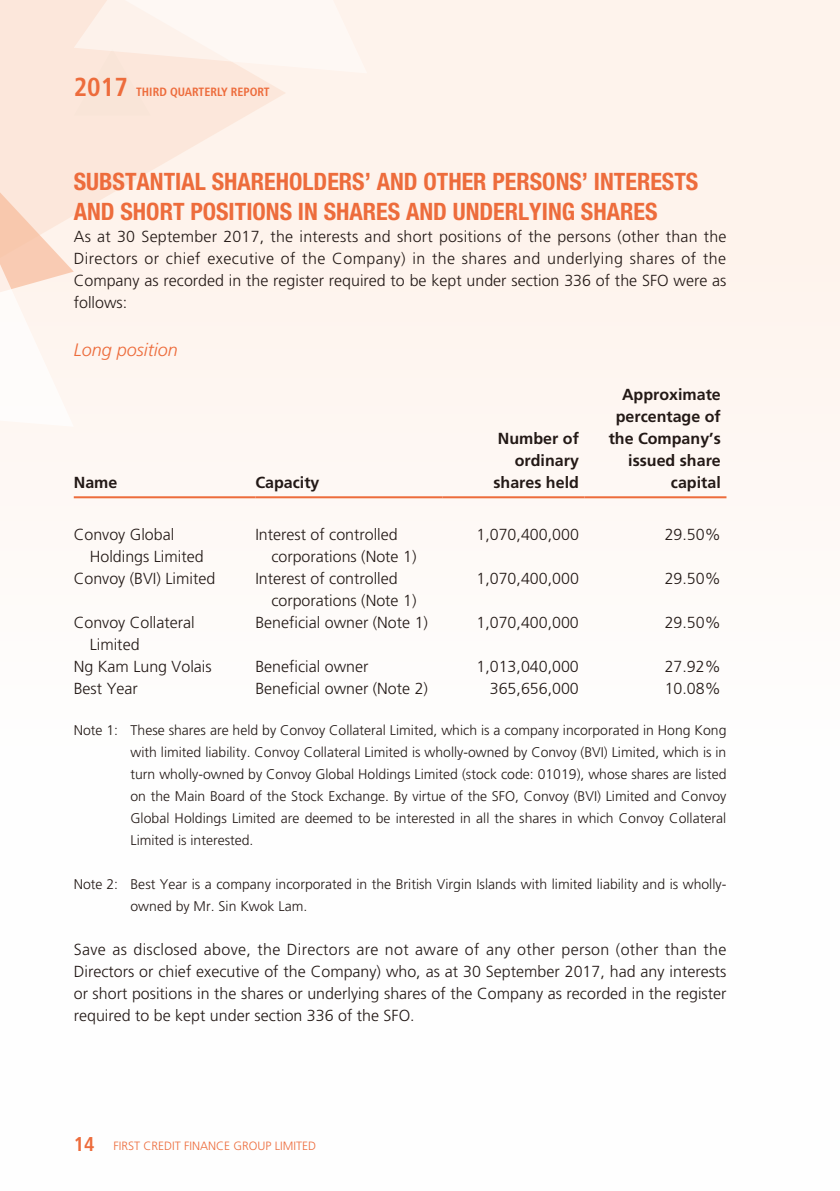
<style>
.page{position:relative;width:840px;height:1191px;background:#fff}
.page>*{position:absolute;margin:0;border:0;box-sizing:border-box;transform-origin:0 0}
.t1{font:700 condensed 24px/30px "Helvetica Neue LT Std";color:#ed6c3c}
.t2{font:italic 300 18px "Frutiger LT Std";color:#ed6c3c}
.t3{font:300 16px/22px "Frutiger LT Std";color:#231916}
.t4{font:700 16px/22px "Frutiger LT Std";color:#231916;text-align:right}
.t5{font:300 14px/22px "Frutiger LT Std";color:#231916;text-align:justify}
.t6{font:300 12px "Frutiger LT Std";color:#ed6c3c}
.t7{font:700 condensed 12px "Frutiger LT Std";color:#ed6c3c}
.s1{font-size:26px}
.s2{font-weight:700;font-stretch:condensed;font-size:20px}
</style>
<div class="page">
<hr style="left:839px;top:0;width:1px;height:1191px;background:#fef3ec">
<div style="left:0;top:0;width:839px;height:1191px;background:linear-gradient(to right,#fefcfa,#fef9f5)"></div>
<svg style="left:0;top:0;width:286px;height:261px;background:#fcece3"></svg>
<svg style="left:74px;top:0;width:293px;height:116px"></svg>
<svg style="left:0;top:192px;width:74px;height:235px"></svg>
<hr style="left:74px;top:496px;width:181px;height:2px;background:#ed6c3c">
<hr style="left:255px;top:496px;width:187px;height:2px;background:#ed6c3c">
<hr style="left:442px;top:496px;width:142px;height:2px;background:#ed6c3c">
<hr style="left:584px;top:496px;width:142px;height:2px;background:#ed6c3c">
<p class="t7" style="left:74px;top:85px;width:197px"><span class="s1">2017</span> THIRD QUARTERLY REPORT</p>
<h1 class="t1" style="left:74px;top:166px;width:625px">SUBSTANTIAL SHAREHOLDERS’ AND OTHER PERSONS’ INTERESTS<br>AND SHORT POSITIONS IN SHARES AND UNDERLYING SHARES</h1>
<p class="t3" style="left:74px;top:226px;width:654px;text-align:justify">As at 30 September 2017, the interests and short positions of the persons (other than the Directors or chief executive of the Company) in the shares and underlying shares of the Company as recorded in the register required to be kept under section 336 of the SFO were as follows:</p>
<p class="t2" style="left:74px;top:339px;width:106px">Long position</p>
<p class="t4" style="left:74px;top:472px;width:45px">Name</p>
<p class="t4" style="left:255px;top:472px;width:66px">Capacity</p>
<p class="t4" style="left:493px;top:428px;width:87px">Number of ordinary shares held</p>
<p class="t4" style="left:608px;top:384px;width:114px">Approximate percentage of the Company’s issued share capital</p>
<p class="t3" style="left:90px;top:523px;width:115px;text-indent:-16px">Convoy Global<br>Holdings Limited</p>
<p class="t3" style="left:271px;top:523px;width:146px;text-indent:-16px">Interest of controlled corporations (Note 1)</p>
<p class="t3" style="left:476px;top:523px;width:104px">1,070,400,000</p>
<p class="t3" style="left:664px;top:523px;width:58px">29.50%</p>
<p class="t3" style="left:74px;top:567px;width:143px">Convoy (BVI) Limited</p>
<p class="t3" style="left:271px;top:567px;width:146px;text-indent:-16px">Interest of controlled corporations (Note 1)</p>
<p class="t3" style="left:476px;top:567px;width:104px">1,070,400,000</p>
<p class="t3" style="left:664px;top:567px;width:58px">29.50%</p>
<p class="t3" style="left:90px;top:611px;width:106px;text-indent:-16px">Convoy Collateral<br>Limited</p>
<p class="t3" style="left:255px;top:611px;width:174px">Beneficial owner (Note 1)</p>
<p class="t3" style="left:476px;top:611px;width:104px">1,070,400,000</p>
<p class="t3" style="left:664px;top:611px;width:58px">29.50%</p>
<p class="t3" style="left:74px;top:655px;width:139px">Ng Kam Lung Volais</p>
<p class="t3" style="left:255px;top:655px;width:114px">Beneficial owner</p>
<p class="t3" style="left:476px;top:655px;width:104px">1,013,040,000</p>
<p class="t3" style="left:664px;top:655px;width:58px">27.92%</p>
<p class="t3" style="left:74px;top:677px;width:65px">Best Year</p>
<p class="t3" style="left:255px;top:677px;width:174px">Beneficial owner (Note 2)</p>
<p class="t3" style="left:489px;top:677px;width:90px">365,656,000</p>
<p class="t3" style="left:664px;top:677px;width:58px">10.08%</p>
<p class="t5" style="left:130px;top:719px;width:597px;text-indent:-57px">Note 1: These shares are held by Convoy Collateral Limited, which is a company incorporated in Hong Kong with limited liability. Convoy Collateral Limited is wholly-owned by Convoy (BVI) Limited, which is in turn wholly-owned by Convoy Global Holdings Limited (stock code: 01019), whose shares are listed on the Main Board of the Stock Exchange. By virtue of the SFO, Convoy (BVI) Limited and Convoy Global Holdings Limited are deemed to be interested in all the shares in which Convoy Collateral Limited is interested.</p>
<p class="t5" style="left:130px;top:873px;width:597px;text-indent:-57px">Note 2: Best Year is a company incorporated in the British Virgin Islands with limited liability and is wholly&shy;owned by Mr. Sin Kwok Lam.</p>
<p class="t3" style="left:74px;top:938px;width:653px;text-align:justify">Save as disclosed above, the Directors are not aware of any other person (other than the Directors or chief executive of the Company) who, as at 30 September 2017, had any interests or short positions in the shares or underlying shares of the Company as recorded in the register required to be kept under section 336 of the SFO.</p>
<p class="t6" style="left:74px;top:1139px;width:244px"><span class="s2">14</span> FIRST CREDIT FINANCE GROUP LIMITED</p>
</div>
